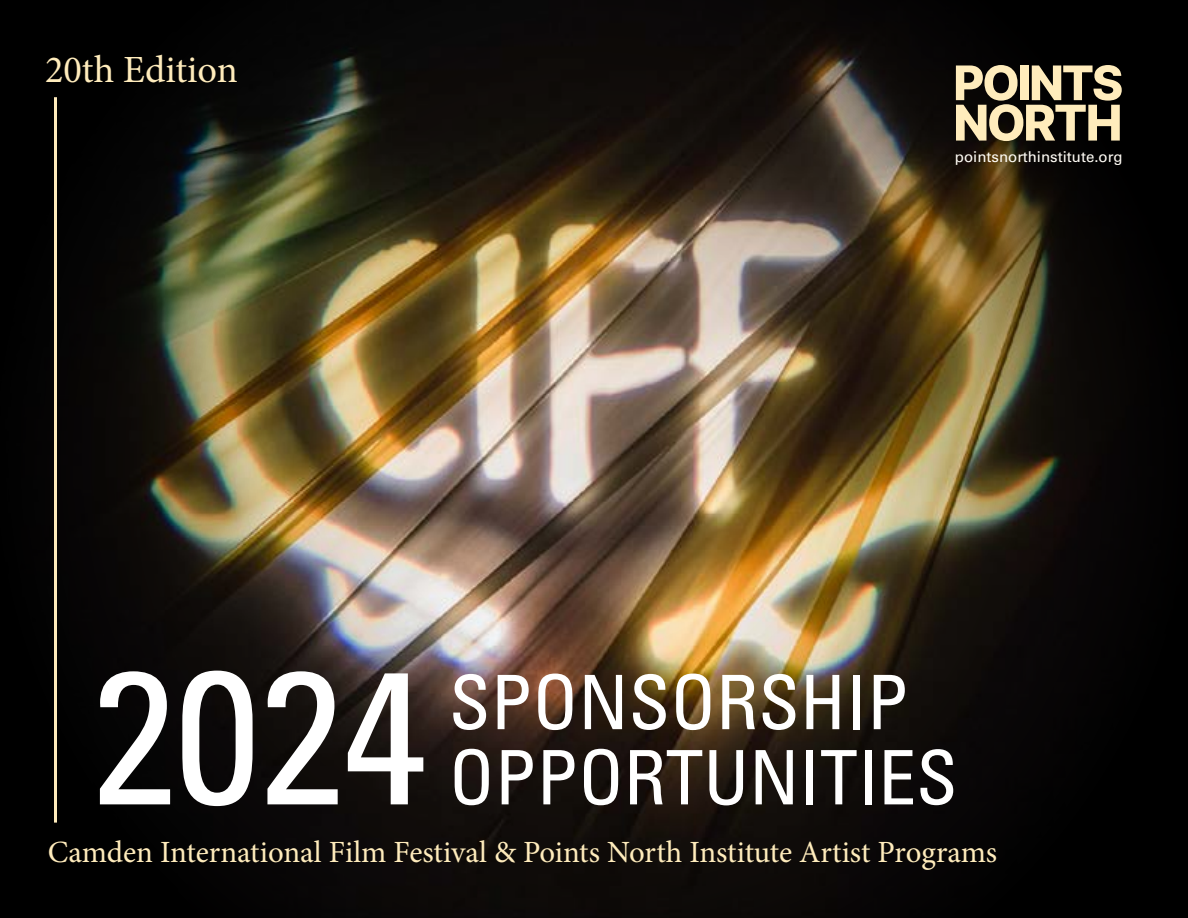
<style>
.page{position:relative;width:1188px;height:918px;background:#fff}
.page>*{position:absolute;margin:0;border:0;box-sizing:border-box;transform-origin:0 0}
.t1{font:condensed 188.7px "Univers LT Pro";color:#fff}
.t2{font:condensed 75.15px "Univers LT Pro";color:#fff}
.t3{font:38.4px "Minion Pro";color:#ffecbc}
.t4{font:30.9px "Minion Pro";letter-spacing:-.005em;color:#ffecbc}
.t5{font:15px "Univers LT Pro 55 Roman";color:#fffcf5}
</style>
<div class="page">
<img style="left:0;top:0;width:1188px;height:918px">
<svg style="left:956px;top:65px;width:166px;height:76px;background:#8b8066"></svg>
<hr style="left:54px;top:97px;width:3px;height:726px;background:#ffecbc">
<p class="t3" style="left:45px;top:44px;width:194px">20th Edition</p>
<p class="t5" style="left:955px;top:146px;width:169px">pointsnorthinstitute.org</p>
<h1 class="t1" style="left:92px;top:618px;width:337px">2024</h1>
<h2 class="t2" style="left:449px;top:655px;width:461px">SPONSORSHIP</h2>
<h2 class="t2" style="left:449px;top:730px;width:510px">OPPORTUNITIES</h2>
<p class="t4" style="left:48px;top:831px;width:951px">Camden International Film Festival &amp; Points North Institute Artist Programs</p>
</div>
